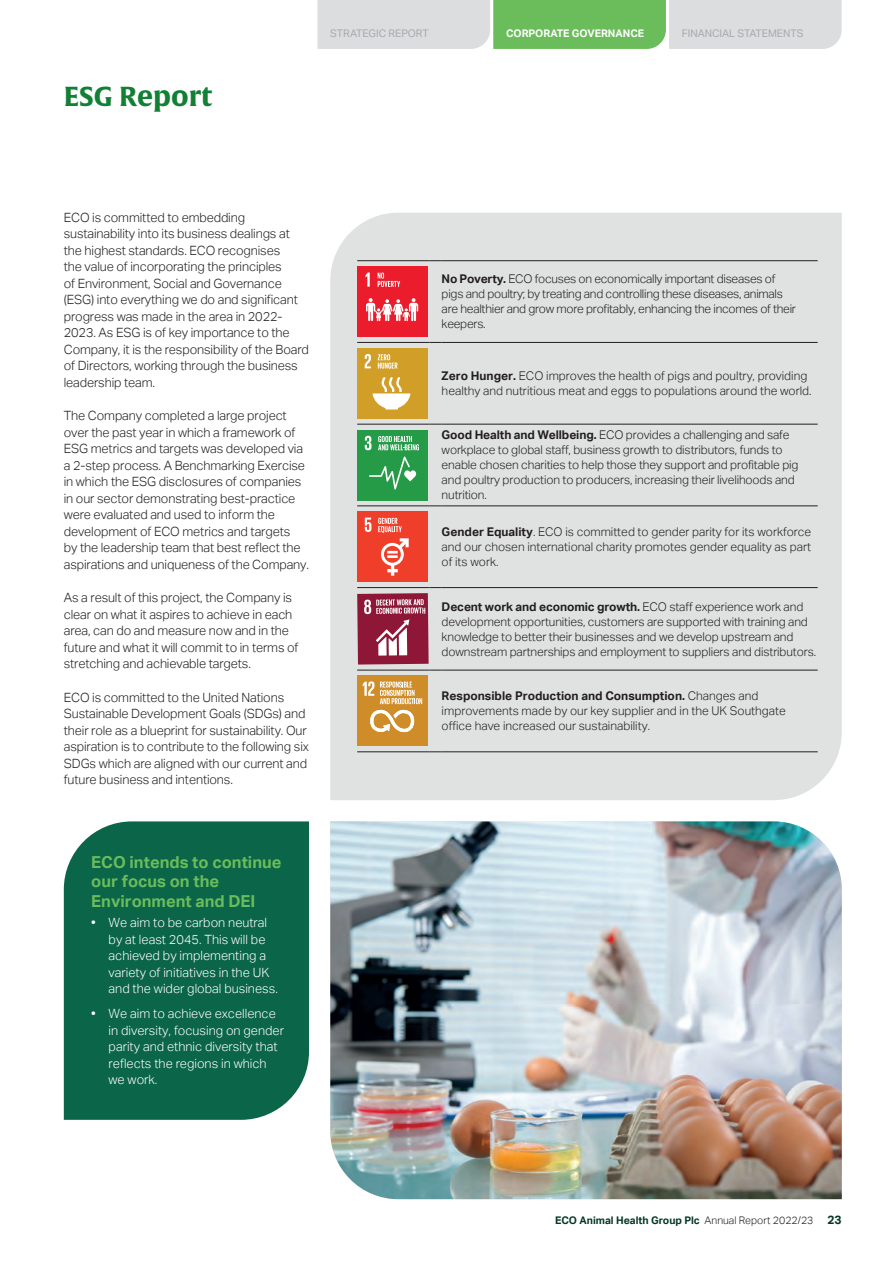
<style>
.page{position:relative;width:893px;height:1263px;background:#fff}
.page>*{position:absolute;margin:0;border:0;box-sizing:border-box;transform-origin:0 0}
._2023_Page_heading{font:700 27px "Alverata";color:#118034}
._2023_Heading_1{font:700 16.5px/19.5px "Aktiv Grotesk";color:#6bbc5b}
._2023_Main_Text{font:300 12.75px/16.5px "Aktiv Grotesk";letter-spacing:-.01em;color:#231f20}
.t1{font:300 12.75px/16.5px "Aktiv Grotesk";color:#fff}
._2023_Accounts_Table{font:300 12px/15px "Aktiv Grotesk";letter-spacing:-.01em;color:#231f20}
.t2{font:700 10.5px "Aktiv Grotesk";color:#033826}
.t3{font:10.5px "Aktiv Grotesk";color:#a8a9ad}
.t4{font:700 10.5px "Aktiv Grotesk";color:#fff}
.s1{font-weight:400}
.s2{font-weight:700}
.s3{font-weight:300;color:#231f20}
.s4{font-size:12px}
</style>
<div class="page">
<div style="left:330px;top:213px;width:512px;height:587px;background:#e0e2e1"></div>
<img style="left:330px;top:821px;width:512px;height:378px">
<div style="left:64px;top:821px;width:245px;height:299px;background:#0a6549"></div>
<hr style="left:357px;top:260px;width:72px;height:1px;background:#231f20">
<svg style="left:429px;top:260px;width:13px;height:1px"></svg>
<hr style="left:442px;top:260px;width:376px;height:1px;background:#231f20">
<hr style="left:357px;top:342px;width:72px;height:1px;background:#231f20">
<svg style="left:429px;top:342px;width:13px;height:1px"></svg>
<hr style="left:442px;top:342px;width:376px;height:1px;background:#231f20">
<hr style="left:357px;top:424px;width:72px;height:1px;background:#231f20">
<svg style="left:429px;top:424px;width:13px;height:1px"></svg>
<hr style="left:442px;top:424px;width:376px;height:1px;background:#231f20">
<hr style="left:357px;top:506px;width:72px;height:1px;background:#231f20">
<svg style="left:429px;top:506px;width:13px;height:1px"></svg>
<hr style="left:442px;top:506px;width:376px;height:1px;background:#231f20">
<hr style="left:442px;top:587px;width:376px;height:1px;background:#231f20">
<hr style="left:442px;top:670px;width:376px;height:1px;background:#231f20">
<hr style="left:357px;top:752px;width:72px;height:1px;background:#231f20">
<svg style="left:429px;top:752px;width:13px;height:1px"></svg>
<hr style="left:442px;top:752px;width:376px;height:1px;background:#231f20">
<div style="left:357px;top:266px;width:71px;height:71px;background:#eb1c2c"></div>
<svg style="left:366px;top:298px;width:52px;height:23px"></svg>
<svg style="left:366px;top:272px;width:4px;height:15px"></svg>
<svg style="left:378px;top:273px;width:22px;height:14px"></svg>
<div style="left:357px;top:348px;width:71px;height:71px;background:#d19f28"></div>
<svg style="left:373px;top:377px;width:37px;height:32px"></svg>
<svg style="left:365px;top:354px;width:6px;height:14px"></svg>
<svg style="left:378px;top:354px;width:20px;height:15px"></svg>
<div style="left:357px;top:430px;width:71px;height:70px;background:#269b47"></div>
<svg style="left:369px;top:456px;width:47px;height:33px"></svg>
<svg style="left:365px;top:436px;width:6px;height:14px"></svg>
<svg style="left:378px;top:436px;width:41px;height:14px"></svg>
<div style="left:357px;top:511px;width:71px;height:71px;background:#ef3e2a"></div>
<svg style="left:365px;top:518px;width:6px;height:14px"></svg>
<svg style="left:378px;top:518px;width:31px;height:58px"></svg>
<svg style="left:357px;top:587px;width:85px;height:84px;background:#b16e80"></svg>
<div style="left:357px;top:676px;width:71px;height:70px;background:#cf8d29"></div>
<svg style="left:370px;top:710px;width:44px;height:23px"></svg>
<svg style="left:363px;top:681px;width:11px;height:15px"></svg>
<svg style="left:380px;top:681px;width:42px;height:23px"></svg>
<svg style="left:318px;top:0;width:524px;height:49px;background:#b8d3b4"></svg>
<p class="_2023_Page_heading" style="left:64px;top:80px;width:150px">ESG Report</p>
<p class="t3" style="left:330px;top:27px;width:100px">STRATEGIC REPORT</p>
<p class="t4" style="left:506px;top:27px;width:140px">CORPORATE GOVERNANCE</p>
<p class="t3" style="left:682px;top:27px;width:123px">FINANCIAL STATEMENTS</p>
<p class="_2023_Main_Text" style="left:64px;top:209px;width:247px">ECO is committed to embedding sustainability into its business dealings at the highest standards. ECO recognises<br>the value of incorporating the principles<br>of Environment, Social and Governance (ESG) into everything we do and significant progress was made in the area in 2022- 2023. As ESG is of key importance to the Company, it is the responsibility of the Board of Directors, working through the business leadership team.</p>
<p class="_2023_Main_Text" style="left:64px;top:408px;width:247px">The Company completed a large project over the past year in which a framework of ESG metrics and targets was developed via a 2-step process. A Benchmarking Exercise in which the ESG disclosures of companies in our sector demonstrating best-practice were evaluated and used to inform the development of ECO metrics and targets<br>by the leadership team that best reflect the aspirations and uniqueness of the Company.</p>
<p class="_2023_Main_Text" style="left:64px;top:590px;width:236px">As a result of this project, the Company is clear on what it aspires to achieve in each area, can do and measure now and in the future and what it will commit to in terms of stretching and achievable targets.</p>
<p class="_2023_Main_Text" style="left:64px;top:689px;width:247px">ECO is committed to the United Nations Sustainable Development Goals (SDGs) and their role as a blueprint for sustainability. Our aspiration is to contribute to the following six SDGs which are aligned with our current and future business and intentions.</p>
<p class="_2023_Heading_1" style="left:91px;top:852px;width:192px">ECO intends to continue our focus on the<br>Environment and DEI</p>
<p class="t1" style="left:109px;top:915px;width:171px;text-indent:-17px"><span class="s1">•</span> We aim to be carbon neutral by at least 2045. This will be achieved by implementing a variety of initiatives in the UK and the wider global business.</p>
<p class="t1" style="left:109px;top:1006px;width:177px;text-indent:-17px"><span class="s1">•</span> We aim to achieve excellence in diversity, focusing on gender parity and ethnic diversity that reflects the regions in which we work.</p>
<p class="_2023_Accounts_Table" style="left:442px;top:272px;width:356px"><span class="s2">No Poverty.</span> ECO focuses on economically important diseases of pigs and poultry; by treating and controlling these diseases, animals are healthier and grow more profitably, enhancing the incomes of their keepers.</p>
<p class="_2023_Accounts_Table" style="left:442px;top:368px;width:371px"><span class="s2">Zero Hunger.</span> ECO improves the health of pigs and poultry, providing healthy and nutritious meat and eggs to populations around the world.</p>
<p class="_2023_Accounts_Table" style="left:442px;top:428px;width:358px"><span class="s2">Good Health and Wellbeing.</span> ECO provides a challenging and safe workplace to global staff, business growth to distributors, funds to enable chosen charities to help those they support and profitable pig and poultry production to producers, increasing their livelihoods and nutrition.</p>
<p class="_2023_Accounts_Table" style="left:442px;top:524px;width:371px;text-align:justify"><span class="s2">Gender Equality</span>. ECO is committed to gender parity for its workforce and our chosen international charity promotes gender equality as part of its work.</p>
<p class="_2023_Accounts_Table" style="left:442px;top:599px;width:376px"><span class="s2">Decent work and economic growth.</span> ECO staff experience work and development opportunities, customers are supported with training and knowledge to better their businesses and we develop upstream and downstream partnerships and employment to suppliers and distributors.</p>
<p class="_2023_Accounts_Table" style="left:442px;top:689px;width:346px"><span class="s2">Responsible Production and Consumption.</span> Changes and improvements made by our key supplier and in the UK Southgate office have increased our sustainability.</p>
<p class="t2" style="left:555px;top:1214px;width:288px">ECO Animal Health Group Plc <span class="s3">Annual Report 2022/23</span> <span class="s4">23</span></p>
</div>
